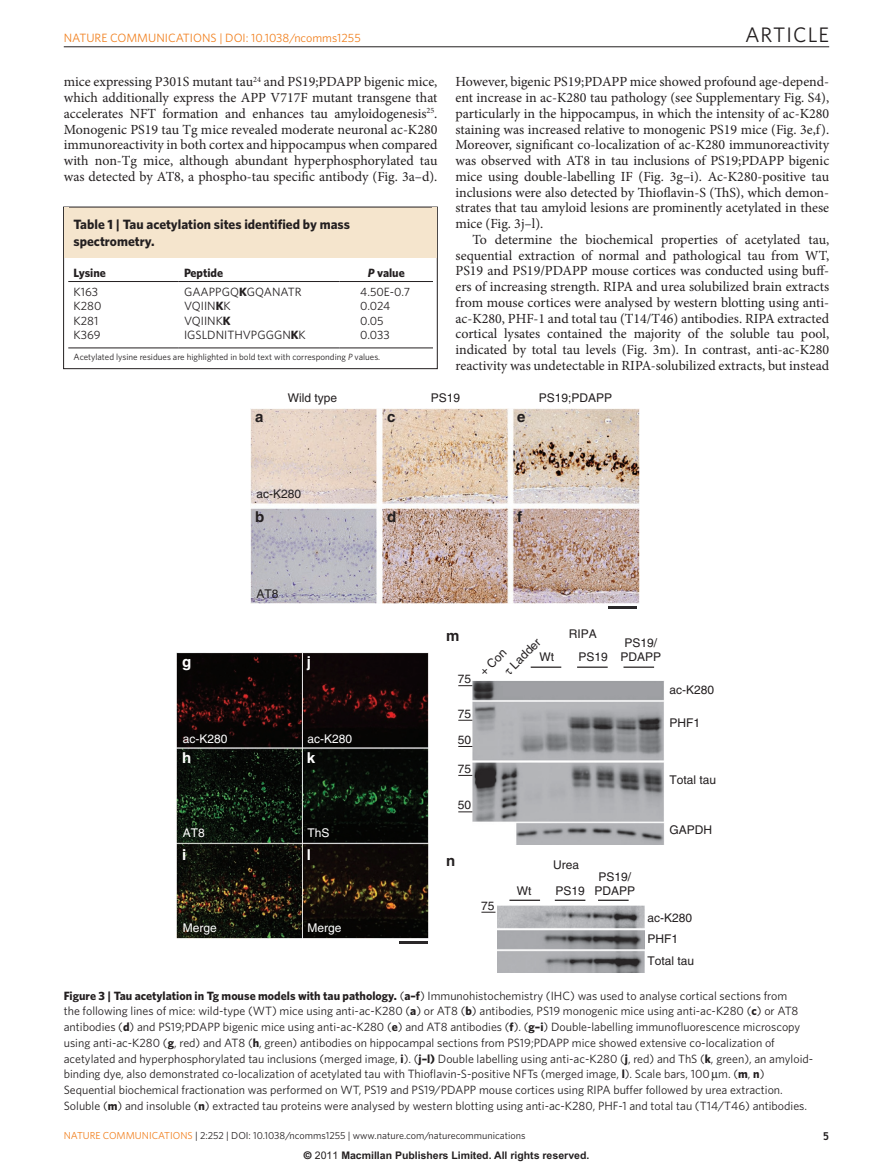
<style>
.page{position:relative;width:893px;height:1174px;background:#fff}
.page>*{position:absolute;margin:0;border:0;box-sizing:border-box;transform-origin:0 0}
.t1{font:21px "Whitney";letter-spacing:.05em;color:#231f20}
.t2{font:15px "Helvetica Bold 2";color:#231f20}
.t3{font:15px "Helvetica Bold 2";color:#fff}
.t4{font:13.95px/15.8px "Minion Pro";color:#231f20;text-align:justify}
.t5{font:700 13.5px/16.5px "Whitney";color:#231f20}
.t6{font:12px/15.8px "Whitney";color:#231f20}
.t7{font:12px/21.6px "Helvetica";color:#231f20}
.t8{font:12px "Whitney";color:#f1801f}
.t9{font:12px "Helvetica";color:#fff}
.t10{font:700 12px "Whitney";color:#231f20}
.t11{font:700 10.5px "Arial";color:#231f20}
.t12{font:10.2px "Whitney";color:#231f20}
.t13{font:10.2px "Whitney";color:#f1801f}
.t14{font:9px "Whitney";color:#231f20}
.s1{font-style:italic}
.s2{font-weight:700}
.s3{color:#f1801f}
.s4{font-family:"Helvetica"}
.s5{font-weight:400}
</style>
<div class="page">
<hr style="left:64px;top:47px;width:765px;height:1px;background:#231f20">
<img style="left:497px;top:905px;width:147px;height:68px">
<img style="left:472px;top:680px;width:192px;height:165px">
<img style="left:177px;top:652px;width:251px;height:286px">
<img style="left:251px;top:408px;width:388px;height:195px">
<hr style="left:509px;top:899px;width:31px;height:2px;background:#231f20">
<hr style="left:555px;top:899px;width:30px;height:2px;background:#231f20">
<hr style="left:598px;top:899px;width:31px;height:2px;background:#231f20">
<hr style="left:531px;top:666px;width:30px;height:2px;background:#231f20">
<hr style="left:577px;top:666px;width:31px;height:2px;background:#231f20">
<hr style="left:623px;top:666px;width:31px;height:2px;background:#231f20">
<hr style="left:399px;top:940px;width:29px;height:3px;background:#2a2829">
<hr style="left:608px;top:606px;width:29px;height:3px;background:#2a2829">
<svg style="left:458px;top:720px;width:14px;height:1px"></svg>
<svg style="left:458px;top:746px;width:14px;height:1px"></svg>
<svg style="left:481px;top:911px;width:14px;height:1px"></svg>
<svg style="left:458px;top:685px;width:14px;height:1px"></svg>
<svg style="left:458px;top:775px;width:14px;height:1px"></svg>
<svg style="left:458px;top:811px;width:14px;height:1px"></svg>
<div style="left:68px;top:207px;width:365px;height:50px;background:#f5e5cd"></div>
<hr style="left:68px;top:348px;width:111px;height:1px;background:#231f20">
<hr style="left:179px;top:348px;width:161px;height:1px;background:#231f20">
<hr style="left:340px;top:348px;width:93px;height:1px;background:#231f20">
<hr style="left:68px;top:281px;width:111px;height:1px;background:#231f20">
<hr style="left:179px;top:281px;width:161px;height:1px;background:#231f20">
<hr style="left:340px;top:281px;width:93px;height:1px;background:#231f20">
<div style="left:63px;top:207px;width:374px;height:162px;border:1px solid #231f20"></div>
<div style="left:432px;top:207px;width:5px;height:50px;background:#f5e5cd"></div>
<div style="left:64px;top:207px;width:5px;height:50px;background:#f5e5cd"></div>
<p class="t8" style="left:64px;top:31px;width:108px">nature communicati</p>
<p class="t8" style="left:193px;top:31px;width:169px">ons | DOI: 10.1038/ncomms1255</p>
<h1 class="t1" style="left:745px;top:22px;width:86px">ARTICLE</h1>
<p class="t4" style="left:64px;top:74px;width:375px">mice expressing P301S mutant tau<sup>24</sup> and PS19;PDAPP bigenic mice, which additionally express the APP V717F mutant transgene that accelerates NFT formation and enhances tau amyloidogenesis<sup>25</sup>.<br>Monogenic PS19 tau Tg mice revealed moderate neuronal ac-K280 immunoreactivity in both cortex and hippocampus when compared with non-Tg mice, although abundant hyperphosphorylated tau was detected by AT8, a phospho-tau specific antibody (Fig. 3a–d).</p>
<p class="t4" style="left:455px;top:74px;width:375px">However, bigenic PS19;PDAPP mice showed profound age-depend&shy;ent increase in ac-K280 tau pathology (see Supplementary Fig. S4), particularly in the hippocampus, in which the intensity of ac-K280 staining was increased relative to monogenic PS19 mice (Fig. 3e,f).<br>Moreover, significant co-localization of ac-K280 immunoreactivity was observed with AT8 in tau inclusions of PS19;PDAPP bigenic mice using double-labelling IF (Fig. 3g–i). Ac-K280-positive tau inclusions were also detected by Thioflavin-S (ThS), which demon&shy;strates that tau amyloid lesions are prominently acetylated in these mice (Fig. 3j–l).</p>
<p class="t4" style="left:455px;top:231px;width:375px;text-indent:17px">To determine the biochemical properties of acetylated tau, sequential extraction of normal and pathological tau from WT, PS19 and PS19/PDAPP mouse cortices was conducted using buff&shy;ers of increasing strength. RIPA and urea solubilized brain extracts from mouse cortices were analysed by western blotting using anti&shy;ac-K280, PHF-1 and total tau (T14/T46) antibodies. RIPA extracted cortical lysates contained the majority of the soluble tau pool, indicated by total tau levels (Fig. 3m). In contrast, anti-ac-K280 reactivity was undetectable in RIPA-solubilized extracts, but instead</p>
<p class="t7" style="left:288px;top:387px;width:51px">Wild type</p>
<p class="t2" style="left:255px;top:407px;width:10px">a</p>
<p class="t5" style="left:74px;top:216px;width:278px">Table 1 | Tau acetylation sites identified by mass spectrometry.</p>
<p class="t10" style="left:74px;top:265px;width:34px">Lysine</p>
<p class="t10" style="left:184px;top:265px;width:41px">Peptide</p>
<p class="t10" style="left:368px;top:265px;width:38px"><span class="s1">P</span> value</p>
<p class="t6" style="left:74px;top:284px;width:26px">K163</p>
<p class="t6" style="left:184px;top:284px;width:119px">GAAPPGQ<span class="s2">K</span>GQANATR</p>
<p class="t6" style="left:360px;top:284px;width:51px">4.50E-0.7</p>
<p class="t6" style="left:74px;top:298px;width:29px">K280</p>
<p class="t6" style="left:184px;top:298px;width:48px">VQIIN<span class="s2">K</span>K</p>
<p class="t6" style="left:360px;top:298px;width:31px">0.024</p>
<p class="t6" style="left:74px;top:312px;width:26px">K281</p>
<p class="t6" style="left:184px;top:312px;width:48px">VQIINK<span class="s2">K</span></p>
<p class="t6" style="left:360px;top:312px;width:25px">0.05</p>
<p class="t6" style="left:74px;top:327px;width:29px">K369</p>
<p class="t6" style="left:184px;top:327px;width:123px">IGSLDN ITHVPGGGN<span class="s2">K</span>K</p>
<p class="t6" style="left:360px;top:327px;width:31px">0.033</p>
<p class="t14" style="left:74px;top:351px;width:308px">Acetylated lysine residues are highlighted in bold text with corresponding <span class="s1">P</span> values.</p>
<p class="t7" style="left:431px;top:387px;width:31px">PS19</p>
<p class="t7" style="left:539px;top:387px;width:75px">PS19;PDAPP</p>
<p class="t2" style="left:387px;top:407px;width:10px">c</p>
<p class="t2" style="left:517px;top:407px;width:10px">e</p>
<p class="t7" style="left:256px;top:483px;width:46px">ac-K280</p>
<p class="t2" style="left:255px;top:508px;width:11px">b</p>
<p class="t7" style="left:256px;top:583px;width:24px">AT8</p>
<p class="t3" style="left:182px;top:652px;width:11px">g</p>
<p class="t3" style="left:307px;top:652px;width:6px">j</p>
<p class="t9" style="left:183px;top:731px;width:46px">ac-K280</p>
<p class="t9" style="left:308px;top:731px;width:46px">ac-K280</p>
<p class="t3" style="left:182px;top:748px;width:11px">h</p>
<p class="t3" style="left:307px;top:748px;width:10px">k</p>
<p class="t9" style="left:183px;top:826px;width:24px">AT8</p>
<p class="t9" style="left:308px;top:826px;width:24px">ThS</p>
<p class="t3" style="left:182px;top:845px;width:6px">i</p>
<p class="t3" style="left:307px;top:845px;width:6px">l</p>
<p class="t9" style="left:183px;top:920px;width:36px">Merge</p>
<p class="t9" style="left:308px;top:920px;width:36px">Merge</p>
<p class="t2" style="left:387px;top:508px;width:11px">d</p>
<p class="t2" style="left:517px;top:508px;width:6px">f</p>
<p class="t2" style="left:446px;top:627px;width:15px">m</p>
<p class="t7" style="left:458px;top:668px;width:15px">75</p>
<p class="t7" style="left:458px;top:700px;width:15px;line-height:26.2px">75<br>50</p>
<p class="t7" style="left:458px;top:758px;width:15px">75</p>
<p class="t7" style="left:458px;top:794px;width:15px">50</p>
<p class="t2" style="left:446px;top:852px;width:11px">n</p>
<p class="t7" style="left:569px;top:623px;width:30px">RIPA</p>
<p class="t7" style="left:505px;top:659px;width:39px;rotate:-45deg">Ladder</p>
<p class="t7" style="left:474px;top:665px;width:34px;rotate:-45deg">+ Con</p>
<p class="t7" style="left:539px;top:646px;width:16px">Wt</p>
<p class="t7" style="left:578px;top:646px;width:31px">PS19</p>
<p class="t7" style="left:620px;top:635px;width:42px;line-height:14.4px;text-align:center">PS19/<br>PDAPP</p>
<p class="t7" style="left:669px;top:679px;width:46px">ac-K280</p>
<p class="t7" style="left:669px;top:712px;width:32px">PHF1</p>
<p class="t7" style="left:481px;top:894px;width:15px">75</p>
<p class="t7" style="left:553px;top:853px;width:28px">Urea</p>
<p class="t7" style="left:517px;top:880px;width:16px">Wt</p>
<p class="t7" style="left:556px;top:880px;width:31px">PS19</p>
<p class="t7" style="left:595px;top:869px;width:42px;line-height:14.4px;text-align:center">PS19/<br>PDAPP</p>
<p class="t7" style="left:669px;top:769px;width:48px">Total tau</p>
<p class="t7" style="left:669px;top:818px;width:44px">GAPDH</p>
<p class="t7" style="left:647px;top:906px;width:48px">ac-K280<br>PHF1<br>Total tau</p>
<p class="t6" style="left:64px;top:987px;width:749px"><span class="s2">Figure 3 | Tau acetylation in Tg mouse models with tau pathology.</span> (<span class="s2">a–f</span>) Immunohistochemistry (IHC) was used to analyse cortical sections from<br>the following lines of mice: wild-type (WT) mice using anti-ac-K280 (<span class="s2">a</span>) or AT8 (<span class="s2">b</span>) antibodies, PS19 monogenic mice using anti-ac-K280 (<span class="s2">c</span>) or AT8 antibodies (<span class="s2">d</span>) and PS19;PDAPP bigenic mice using anti-ac-K280 (<span class="s2">e</span>) and AT8 antibodies (<span class="s2">f</span>). (<span class="s2">g–i</span>) Double-labelling immunofluorescence microscopy using anti-ac-K280 (<span class="s2">g</span>, red) and AT8 (<span class="s2">h</span>, green) antibodies on hippocampal sections from PS19;PDAPP mice showed extensive co-localization of acetylated and hyperphosphorylated tau inclusions (merged image, <span class="s2">i</span>). (<span class="s2">j–l)</span> Double labelling using anti-ac-K280 (<span class="s2">j</span>, red) and ThS (<span class="s2">k</span>, green), an amyloid&shy;binding dye, also demonstrated co-localization of acetylated tau with Thioflavin-S- positive N FTs (merged image, <span class="s2">l</span>). Scale bars, 100 m. (<span class="s2">m</span>, <span class="s2">n</span>)<br>Sequential biochemical fractionation was performed on WT, PS19 and PS19/PDAPP mouse cortices using RIPA buffer followed by urea extraction.<br>Soluble (<span class="s2">m</span>) and insoluble (<span class="s2">n</span>) extracted tau proteins were analysed by western blotting using anti-ac-K280, PHF-1 and total tau (T14/T46) antibodies.</p>
<p class="t13" style="left:64px;top:1129px;width:91px">nature communicati</p>
<p class="t12" style="left:173px;top:1129px;width:354px"><span class="s3">ons</span> | 2:252 | DOI: 10.1038/ncomms1255 | www.nature.com/naturecommunications</p>
<p class="t11" style="left:304px;top:1149px;width:287px"><span class="s4">©</span> <span class="s5">2011</span> Macmillan Publishers Limited. All rights reserved.</p>
</div>
